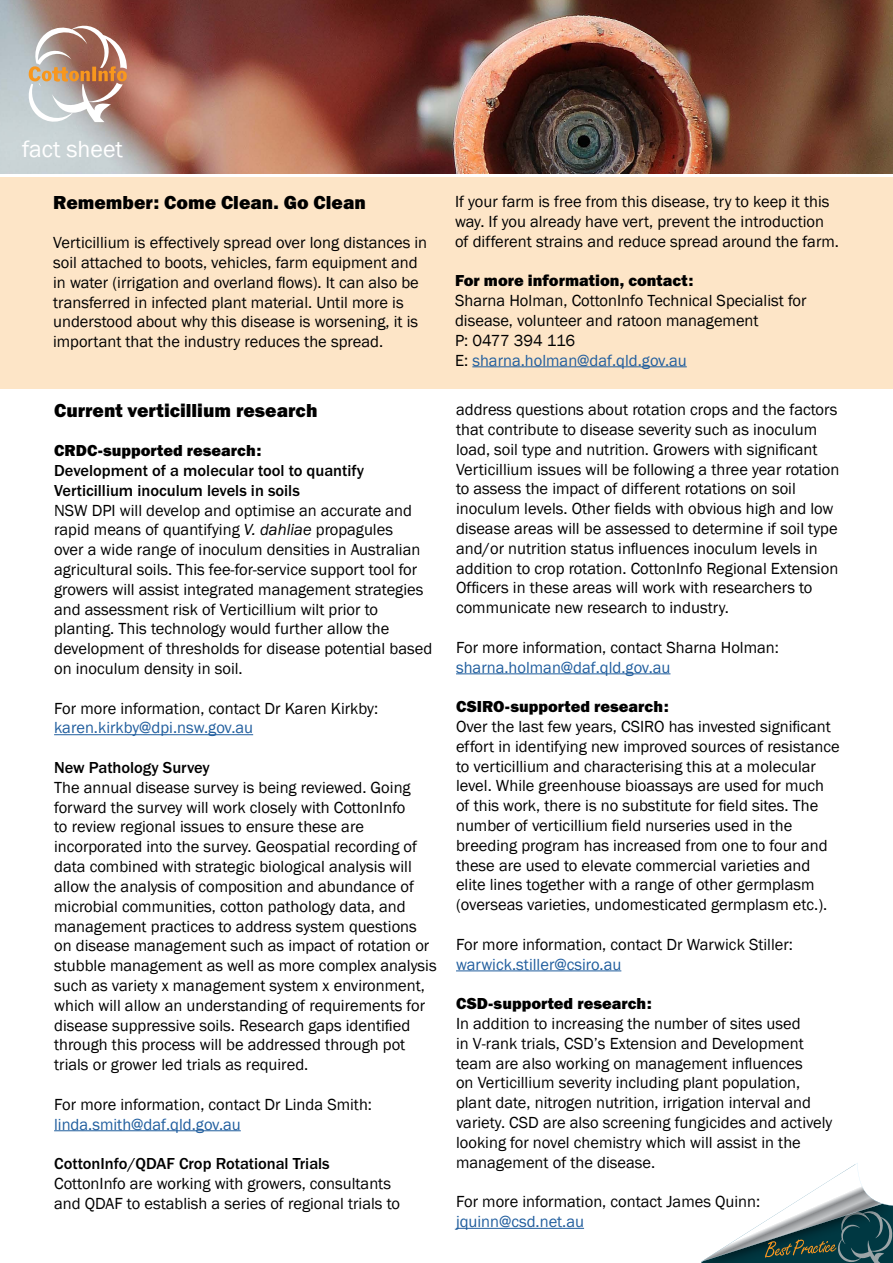
<style>
.page{position:relative;width:893px;height:1263px;background:#fff}
.page>*{position:absolute;margin:0;border:0;box-sizing:border-box;transform-origin:0 0}
.t1{font:24px "Franklin Gothic";color:#fff}
.t2{font:19.5px "Franklin Gothic URW Hea";color:#000}
.t3{font:16.5px/19.8px "Franklin Gothic";color:#000}
.t4{font:500 16.5px/19.8px "Franklin Gothic URW";color:#000}
.t5{font:16.5px "Franklin Gothic";color:#215e9e}
.t6{font:16.5px "Franklin Gothic URW Hea";color:#000}
.s1{font-style:italic}
.s2{color:#215e9e}
</style>
<div class="page">
<div style="left:0;top:177px;width:893px;height:212px;background:#fde5c7"></div>
<svg style="left:701px;top:1163px;width:192px;height:100px"></svg>
<hr style="left:472px;top:366px;width:215px;height:1px;background:#215e9e">
<hr style="left:54px;top:734px;width:199px;height:1px;background:#215e9e">
<hr style="left:54px;top:1130px;width:187px;height:1px;background:#215e9e">
<hr style="left:456px;top:673px;width:214px;height:1px;background:#215e9e">
<hr style="left:456px;top:970px;width:165px;height:1px;background:#215e9e">
<hr style="left:456px;top:1228px;width:128px;height:1px;background:#215e9e">
<img style="left:0;top:0;width:893px;height:174px">
<svg style="left:29px;top:23px;width:98px;height:101px;background:#bb9e90"></svg>
<h1 class="t1" style="left:22px;top:134px;width:102px">fact sheet</h1>
<p class="t2" style="left:53px;top:189px;width:314px">Remember: Come Clean. Go Clean</p>
<p class="t3" style="left:53px;top:233px;width:376px">Verticillium is effectively spread over long distances in soil attached to boots, vehicles, farm equipment and in water (irrigation and overland flows). It can also be transferred in infected plant material. Until more is understood about why this disease is worsening, it is important that the industry reduces the spread.</p>
<p class="t2" style="left:54px;top:397px;width:265px">Current verticillium research</p>
<p class="t6" style="left:54px;top:440px;width:209px">CRDC-supported research:</p>
<p class="t4" style="left:54px;top:460px;width:312px">Development of a molecular tool to quantify<br>Verticillium inoculum levels in soils</p>
<p class="t3" style="left:54px;top:501px;width:380px">NSW DPI will develop and optimise an accurate and rapid means of quantifying <span class="s1">V. dahliae</span> propagules<br>over a wide range of inoculum densities in Australian agricultural soils. This fee-for-service support tool for growers will assist integrated management strategies and assessment risk of Verticillium wilt prior to planting. This technology would further allow the development of thresholds for disease potential based on inoculum density in soil.</p>
<p class="t3" style="left:54px;top:699px;width:326px">For more information, contact Dr Karen Kirkby:</p>
<p class="t5" style="left:54px;top:718px;width:201px">karen.kirkby@dpi.nsw.gov.au</p>
<p class="t4" style="left:54px;top:757px;width:157px">New Pathology Survey</p>
<p class="t3" style="left:54px;top:778px;width:384px">The annual disease survey is being reviewed. Going forward the survey will work closely with CottonInfo<br>to review regional issues to ensure these are incorporated into the survey. Geospatial recording of data combined with strategic biological analysis will allow the analysis of composition and abundance of microbial communities, cotton pathology data, and management practices to address system questions on disease management such as impact of rotation or stubble management as well as more complex analysis such as variety x management system x environment, which will allow an understanding of requirements for disease suppressive soils. Research gaps identified through this process will be addressed through pot trials or grower led trials as required.</p>
<p class="t3" style="left:54px;top:1095px;width:319px">For more information, contact Dr Linda Smith:</p>
<p class="t5" style="left:54px;top:1114px;width:188px">linda.smith@daf.qld.gov.au</p>
<p class="t4" style="left:54px;top:1153px;width:277px">CottonInfo/QDAF Crop Rotational Trials</p>
<p class="t3" style="left:54px;top:1174px;width:347px">CottonInfo are working with growers, consultants and QDAF to establish a series of regional trials to</p>
<p class="t3" style="left:455px;top:192px;width:385px">If your farm is free from this disease, try to keep it this way. If you already have vert, prevent the introduction of different strains and reduce spread around the farm.</p>
<p class="t6" style="left:455px;top:270px;width:240px">For more information, contact:</p>
<p class="t3" style="left:455px;top:291px;width:353px">Sharna Holman, CottonInfo Technical Specialist for disease, volunteer and ratoon management<br>P: 0477 394 116<br>E: <span class="s2">sharna.holman@daf.qld.gov.au</span></p>
<p class="t3" style="left:456px;top:400px;width:385px">address questions about rotation crops and the factors that contribute to disease severity such as inoculum load, soil type and nutrition. Growers with significant Verticillium issues will be following a three year rotation to assess the impact of different rotations on soil inoculum levels. Other fields with obvious high and low disease areas will be assessed to determine if soil type and/or nutrition status influences inoculum levels in addition to crop rotation. CottonInfo Regional Extension Officers in these areas will work with researchers to communicate new research to industry.</p>
<p class="t3" style="left:456px;top:638px;width:324px">For more information, contact Sharna Holman:</p>
<p class="t5" style="left:456px;top:657px;width:216px">sharna.holman@daf.qld.gov.au</p>
<p class="t6" style="left:456px;top:696px;width:214px">CSIRO-supported research:</p>
<p class="t3" style="left:456px;top:717px;width:385px">Over the last few years, CSIRO has invested significant effort in identifying new improved sources of resistance to verticillium and characterising this at a molecular level. While greenhouse bioassays are used for much of this work, there is no substitute for field sites. The number of verticillium field nurseries used in the breeding program has increased from one to four and these are used to elevate commercial varieties and elite lines together with a range of other germplasm (overseas varieties, undomesticated germplasm etc.).</p>
<p class="t3" style="left:456px;top:935px;width:338px">For more information, contact Dr Warwick Stiller:</p>
<p class="t5" style="left:456px;top:954px;width:167px">warwick.stiller@csiro.au</p>
<p class="t6" style="left:456px;top:993px;width:197px">CSD-supported research:</p>
<p class="t3" style="left:456px;top:1014px;width:378px">In addition to increasing the number of sites used<br>in V-rank trials, CSD’s Extension and Development team are also working on management influences<br>on Verticillium severity including plant population, plant date, nitrogen nutrition, irrigation interval and variety. CSD are also screening fungicides and actively looking for novel chemistry which will assist in the management of the disease.</p>
<p class="t3" style="left:456px;top:1192px;width:306px">For more information, contact James Quinn:</p>
<p class="t5" style="left:456px;top:1211px;width:130px">jquinn@csd.net.au</p>
</div>
